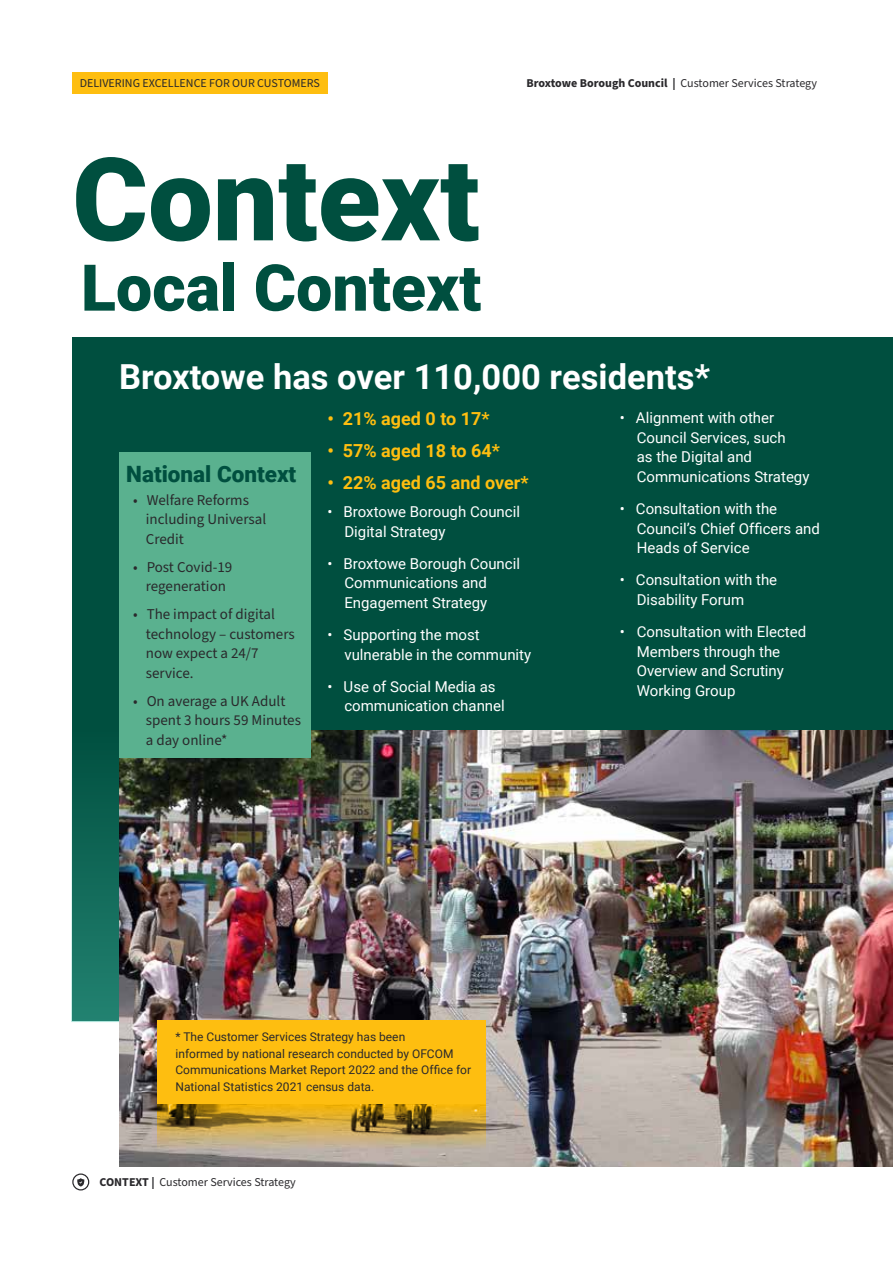
<style>
.page{position:relative;width:893px;height:1263px;background:#fff}
.page>*{position:absolute;margin:0;border:0;box-sizing:border-box;transform-origin:0 0}
.t1{font:900 115.5px "Roboto";color:#004f3f}
.t2{font:900 64.5px "Roboto";color:#004f3f}
.t3{font:700 34.5px "Roboto";color:#fff}
.t4{font:900 22.5px "Roboto";color:#004f3f}
.t5{font:700 18px "Roboto";color:#febe10}
.t6{font:15px/19.5px "Roboto";color:#fff}
.t7{font:15px/19.5px "Source Sans Pro";color:#2a292c}
.t8{font:12px/16.5px "Roboto";color:#2a292c}
.t9{font:12px "Source Sans Pro";color:#2a292c}
.s1{font-weight:700}
</style>
<div class="page">
<div style="left:72px;top:338px;width:821px;height:683px;background:#004f3f"></div>
<svg style="left:71px;top:520px;width:822px;height:671px"></svg>
<img style="left:119px;top:731px;width:774px;height:435px">
<div style="left:119px;top:453px;width:191px;height:305px;background:#5ab18f"></div>
<div style="left:158px;top:1020px;width:328px;height:84px;background:#febe10"></div>
<img style="left:158px;top:1104px;width:328px;height:65px">
<div style="left:72px;top:1173px;width:17px;height:17px;border:1px solid #2a292c;border-radius:50%"></div>
<svg style="left:77px;top:1178px;width:8px;height:8px"></svg>
<div style="left:72px;top:72px;width:255px;height:22px;background:#febe10"></div>
<p class="t9" style="left:80px;top:75px;width:242px">DELIVERING EXCELLENCE FOR OUR CUSTOMERS</p>
<h1 class="t1" style="left:72px;top:118px;width:409px">Context</h1>
<h2 class="t2" style="left:81px;top:242px;width:402px">Local Context</h2>
<p class="t9" style="left:526px;top:75px;width:292px"><span class="s1">Broxtowe Borough Council |</span> Customer Services Strategy</p>
<h3 class="t3" style="left:119px;top:353px;width:592px">Broxtowe has over 110,000 residents*</h3>
<p class="t5" style="left:327px;top:406px;width:164px">• 21% aged 0 to 17*</p>
<p class="t5" style="left:327px;top:438px;width:174px">• 57% aged 18 to 64*</p>
<p class="t5" style="left:327px;top:470px;width:203px">• 22% aged 65 and over*</p>
<p class="t6" style="left:344px;top:501px;width:177px;text-indent:-17px">• Broxtowe Borough Council<br>Digital Strategy</p>
<p class="t6" style="left:344px;top:553px;width:177px;text-indent:-17px">• Broxtowe Borough Council<br>Communications and<br>Engagement Strategy</p>
<p class="t6" style="left:344px;top:624px;width:188px;text-indent:-17px">• Supporting the most vulnerable in the community</p>
<p class="t6" style="left:344px;top:676px;width:162px;text-indent:-17px">• Use of Social Media as communication channel</p>
<p class="t6" style="left:637px;top:408px;width:174px;text-indent:-17px">• Alignment with other<br>Council Services, such<br>as the Digital and<br>Communications Strategy</p>
<p class="t6" style="left:637px;top:498px;width:185px;text-indent:-17px">• Consultation with the<br>Council’s Chief Officers and<br>Heads of Service</p>
<p class="t6" style="left:637px;top:570px;width:142px;text-indent:-17px">• Consultation with the<br>Disability Forum</p>
<p class="t6" style="left:637px;top:621px;width:171px;text-indent:-17px">• Consultation with Elected<br>Members through the<br>Overview and Scrutiny<br>Working Group</p>
<h3 class="t4" style="left:126px;top:458px;width:172px">National Context</h3>
<p class="t7" style="left:146px;top:491px;width:122px;text-indent:-13px">• Welfare Reforms including Universal<br>Credit</p>
<p class="t7" style="left:133px;top:558px;width:101px;text-align:center">• Post Covid-19 regeneration</p>
<p class="t7" style="left:146px;top:605px;width:150px;text-indent:-13px">• The impact of digital technology – customers now expect a 24/7 service.</p>
<p class="t7" style="left:146px;top:692px;width:157px;text-indent:-13px">• On average a UK Adult spent 3 hours 59 Minutes a day online*</p>
<p class="t8" style="left:176px;top:1028px;width:297px">* The Customer Services Strategy has been<br>informed by national research conducted by OFCOM Communications Market Report 2022 and the Office for National Statistics 2021 census data.</p>
<p class="t9" style="left:99px;top:1174px;width:198px"><span class="s1">CONTEXT |</span> Customer Services Strategy</p>
</div>
